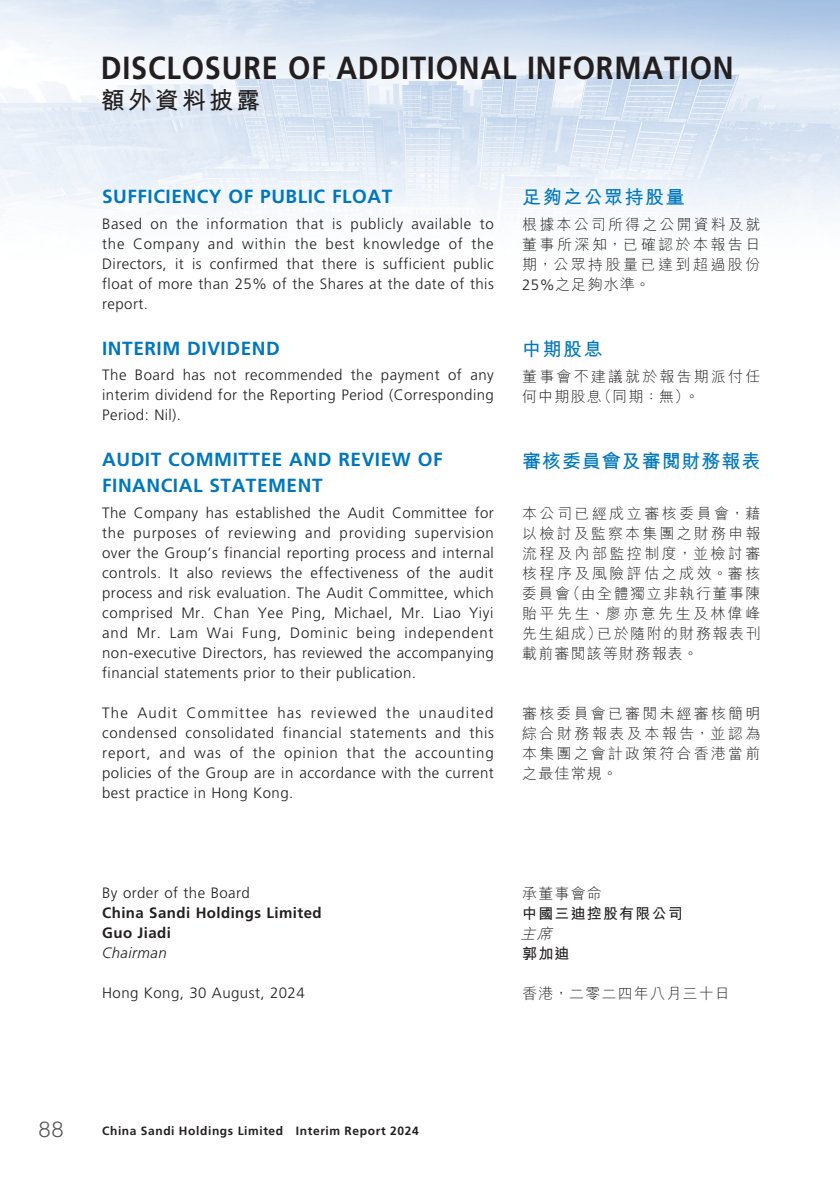
<style>
.page{position:relative;width:840px;height:1191px;background:#fff}
.page>*{position:absolute;margin:0;border:0;box-sizing:border-box;transform-origin:0 0}
.t1{font:700 32px "Frutiger LT Std";letter-spacing:.03em;color:#231f20;scale:.9 1}
.t2{font:700 24px "M Hei HK";letter-spacing:.13em;color:#231f20}
.t3{font:300 22px "Helvetica LT Std";color:#57585a}
.t4{font:700 19px/26px "Frutiger LT Std";letter-spacing:.03em;color:#0077bd}
.t5{font:700 19px "M Hei HK";letter-spacing:.05em;color:#0077bd}
.t6{font:700 19px "M Hei HK";letter-spacing:.08em;color:#0077bd}
.t7{font:300 15px/20px "Frutiger LT Std";letter-spacing:.03em;color:#231f20;text-align:justify}
.t8{font:300 15px/20px "M Hei HK";letter-spacing:.145em;color:#231f20;text-align:justify}
.t9{font:700 15px/20px "Frutiger LT Std";letter-spacing:.03em;color:#231f20}
.t10{font:700 15px "M Hei HK";letter-spacing:.08em;color:#231f20}
.t11{font:300 15px "M Hei HK";letter-spacing:.08em;color:#231f20}
.t12{font:italic 300 15px "Frutiger LT Std";letter-spacing:.03em;color:#231f20}
.t13{font:italic 300 15px "M Hei HK";color:#231f20}
.t14{font:700 12px "Frutiger LT Std";letter-spacing:.05em;color:#231f20}
.s1{font-family:"Frutiger LT Std"}
</style>
<div class="page">
<img style="left:0;top:0;width:839px;height:219px">
<h1 class="t1" style="left:101px;top:49px;width:704px">DISCLOSURE OF ADDITIONAL INFORMATION</h1>
<h2 class="t2" style="left:101px;top:83px;width:161px">額外資料披露</h2>
<p class="t4" style="left:102px;top:183px;width:291px">SUFFICIENCY OF PUBLIC FLOAT</p>
<p class="t7" style="left:102px;top:214px;width:393px">Based on the information that is publicly available to the Company and within the best knowledge of the Directors, it is confirmed that there is sufficient public float of more than 25% of the Shares at the date of this report.</p>
<p class="t4" style="left:102px;top:335px;width:179px">INTERIM DIVIDEND</p>
<p class="t7" style="left:102px;top:365px;width:393px">The Board has not recommended the payment of any interim dividend for the Reporting Period (Corresponding Period: Nil).</p>
<p class="t4" style="left:102px;top:447px;width:342px">AUDIT COMMITTEE AND REVIEW OF<br>FINANCIAL STATEMENT</p>
<p class="t7" style="left:102px;top:503px;width:393px">The Company has established the Audit Committee for the purposes of reviewing and providing supervision over the Group’s financial reporting process and internal controls. It also reviews the effectiveness of the audit process and risk evaluation. The Audit Committee, which comprised Mr. Chan Yee Ping, Michael, Mr. Liao Yiyi and Mr. Lam Wai Fung, Dominic being independent non-executive Directors, has reviewed the accompanying financial statements prior to their publication.</p>
<p class="t7" style="left:102px;top:703px;width:393px">The Audit Committee has reviewed the unaudited condensed consolidated financial statements and this report, and was of the opinion that the accounting policies of the Group are in accordance with the current best practice in Hong Kong.</p>
<p class="t6" style="left:522px;top:183px;width:164px">足夠之公眾持股量</p>
<p class="t8" style="left:522px;top:214px;width:240px">根據本公司所得之公開資料及就董事所深知，已確認於本報告日期，公眾持股量已達到超過股份<span class="s1">25%</span>之足夠水準。</p>
<p class="t5" style="left:522px;top:335px;width:82px">中期股息</p>
<p class="t8" style="left:522px;top:366px;width:240px">董事會不建議就於報告期派付任何中期股息（同期：無）。</p>
<p class="t5" style="left:522px;top:447px;width:240px">審核委員會及審閱財務報表</p>
<p class="t8" style="left:522px;top:503px;width:240px">本公司已經成立審核委員會，藉以檢討及監察本集團之財務申報流程及內部監控制度，並檢討審核程序及風險評估之成效。審核委員會（由全體獨立非執行董事陳貽平先生、廖亦意先生及林偉峰先生組成）已於隨附的財務報表刊載前審閱該等財務報表。</p>
<p class="t8" style="left:522px;top:703px;width:240px">審核委員會已審閱未經審核簡明綜合財務報表及本報告，並認為本集團之會計政策符合香港當前之最佳常規。</p>
<p class="t7" style="left:102px;top:883px;width:149px">By order of the Board</p>
<p class="t9" style="left:102px;top:903px;width:221px">China Sandi Holdings Limited<br>Guo Jiadi</p>
<p class="t12" style="left:102px;top:944px;width:66px">Chairman</p>
<p class="t7" style="left:102px;top:983px;width:204px">Hong Kong, 30 August, 2024</p>
<p class="t8" style="left:522px;top:883px;width:81px">承董事會命</p>
<p class="t10" style="left:522px;top:903px;width:162px">中國三迪控股有限公司</p>
<p class="t13" style="left:520px;top:926px;width:37px">主席</p>
<p class="t10" style="left:522px;top:943px;width:49px">郭加迪</p>
<p class="t11" style="left:522px;top:986px;width:209px">香港，二零二四年八月三十日</p>
<h3 class="t3" style="left:38px;top:1115px;width:27px">88</h3>
<p class="t14" style="left:102px;top:1123px;width:318px">China Sandi Holdings Limited Interim Report 2024</p>
</div>
